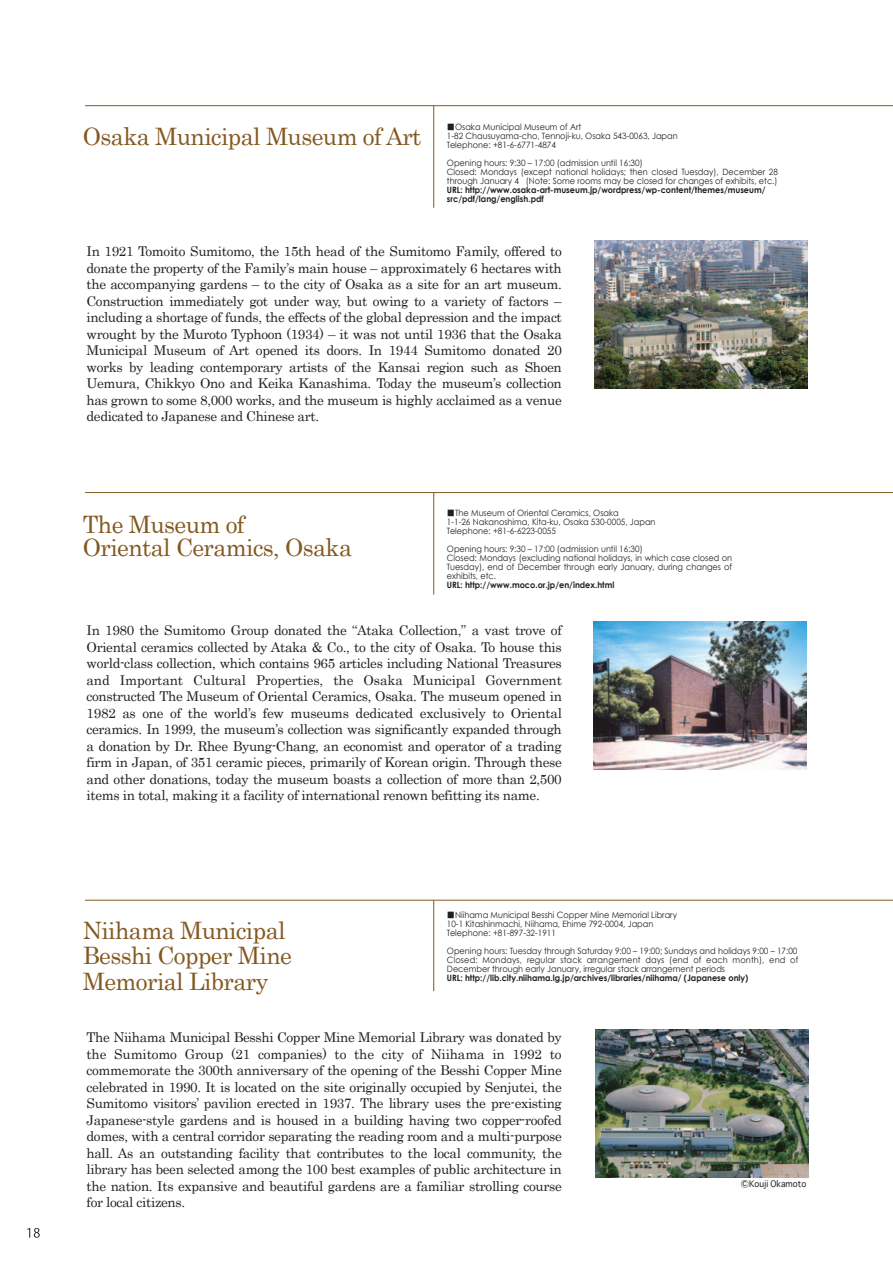
<style>
.page{position:relative;width:893px;height:1263px;background:#fff}
.page>*{position:absolute;margin:0;border:0;box-sizing:border-box;transform-origin:0 0}
.t1{font:24px/25.5px "Century";letter-spacing:-.025em;color:#835820}
.t2{font:13.5px/16.5px "Century";letter-spacing:-.025em;color:#231f20;text-align:justify}
.t3{font:8.7px/9px "Century Gothic";color:#231f20;scale:.94 1}
.t4{font:700 8.7px/9px "Century Gothic";color:#231f20;scale:.94 1}
.t5{font:8.7px "Osaka";color:#231f20;scale:.94 1}
.s1{font-family:"Osaka"}
</style>
<div class="page">
<hr style="left:85px;top:105px;width:808px;height:1px;background:#835820">
<hr style="left:433px;top:106px;width:1px;height:102px;background:#835820">
<hr style="left:85px;top:492px;width:808px;height:1px;background:#835820">
<hr style="left:433px;top:493px;width:1px;height:102px;background:#835820">
<hr style="left:85px;top:900px;width:808px;height:1px;background:#835820">
<hr style="left:433px;top:900px;width:1px;height:91px;background:#835820">
<img style="left:593px;top:622px;width:213px;height:148px">
<img style="left:595px;top:241px;width:212px;height:148px">
<img style="left:596px;top:1029px;width:213px;height:148px">
<svg style="left:27px;top:1228px;width:13px;height:10px"></svg>
<h1 class="t1" style="left:83px;top:122px;width:340px">Osaka Municipal Museum of Art</h1>
<p class="t3" style="left:447px;top:122px;width:247px"><span class="s1">■</span>Osaka Municipal Museum of Art<br>1-82 Chausuyama-cho, Tennoji-ku, Osaka 543-0063, Japan<br>Telephone: +81-6-6771-4874</p>
<p class="t3" style="left:447px;top:158px;width:354px">Opening hours: 9:30 – 17:00 (admission until 16:30)<br>Closed: Mondays (except national holidays; then closed Tuesday), December 28 through January 4 (Note: Some rooms may be closed for changes of exhibits, etc.)</p>
<p class="t4" style="left:447px;top:185px;width:340px">URL: http://www.osaka-art-museum.jp/wordpress/wp-content/themes/museum/ src/pdf/lang/english.pdf</p>
<p class="t2" style="left:87px;top:242px;width:477px">In 1921 Tomoito Sumitomo, the 15th head of the Sumitomo Family, offered to donate the property of the Family’s main house – approximately 6 hectares with the accompanying gardens – to the city of Osaka as a site for an art museum.<br>Construction immediately got under way, but owing to a variety of factors – including a shortage of funds, the effects of the global depression and the impact wrought by the Muroto Typhoon (1934) – it was not until 1936 that the Osaka Municipal Museum of Art opened its doors. In 1944 Sumitomo donated 20 works by leading contemporary artists of the Kansai region such as Shoen Uemura, Chikkyo Ono and Keika Kanashima. Today the museum’s collection has grown to some 8,000 works, and the museum is highly acclaimed as a venue dedicated to Japanese and Chinese art.</p>
<h1 class="t1" style="left:83px;top:511px;width:271px;line-height:22.5px">The Museum of<br>Oriental Ceramics, Osaka</h1>
<p class="t3" style="left:447px;top:509px;width:224px"><span class="s1">■</span>The Museum of Oriental Ceramics, Osaka<br>1-1-26 Nakanoshima, Kita-ku, Osaka 530-0005, Japan<br>Telephone: +81-6-6223-0055</p>
<p class="t3" style="left:447px;top:545px;width:305px">Opening hours: 9:30 – 17:00 (admission until 16:30)<br>Closed: Mondays (excluding national holidays, in which case closed on Tuesday), end of December through early January, during changes of exhibits, etc.</p>
<p class="t4" style="left:447px;top:581px;width:180px">URL: http://www.moco.or.jp/en/index.html</p>
<p class="t2" style="left:87px;top:621px;width:477px">In 1980 the Sumitomo Group donated the “Ataka Collection,” a vast trove of Oriental ceramics collected by Ataka &amp; Co., to the city of Osaka. To house this world-class collection, which contains 965 articles including National Treasures and Important Cultural Properties, the Osaka Municipal Government constructed The Museum of Oriental Ceramics, Osaka. The museum opened in 1982 as one of the world’s few museums dedicated exclusively to Oriental ceramics. In 1999, the museum’s collection was significantly expanded through a donation by Dr. Rhee Byung-Chang, an economist and operator of a trading firm in Japan, of 351 ceramic pieces, primarily of Korean origin. Through these and other donations, today the museum boasts a collection of more than 2,500 items in total, making it a facility of international renown befitting its name.</p>
<h1 class="t1" style="left:83px;top:915px;width:211px">Niihama Municipal<br>Besshi Copper Mine<br>Memorial Library</h1>
<p class="t3" style="left:447px;top:910px;width:246px"><span class="s1">■</span>Niihama Municipal Besshi Copper Mine Memorial Library<br>10-1 Kitashinmachi, Niihama, Ehime 792-0004, Japan<br>Telephone: +81-897-32-1911</p>
<p class="t3" style="left:447px;top:946px;width:375px;text-align:justify">Opening hours: Tuesday through Saturday 9:00 – 19:00; Sundays and holidays 9:00 – 17:00<br>Closed: Mondays, regular stack arrangement days (end of each month), end of December through early January, irregular stack arrangement periods</p>
<p class="t4" style="left:447px;top:973px;width:322px">URL: http://lib.city.niihama.lg.jp/archives/libraries/niihama/ (Japanese only)</p>
<p class="t2" style="left:87px;top:1028px;width:477px">The Niihama Municipal Besshi Copper Mine Memorial Library was donated by the Sumitomo Group (21 companies) to the city of Niihama in 1992 to commemorate the 300th anniversary of the opening of the Besshi Copper Mine celebrated in 1990. It is located on the site originally occupied by Senjutei, the Sumitomo visitors’ pavilion erected in 1937. The library uses the pre-existing Japanese-style gardens and is housed in a building having two copper-roofed domes, with a central corridor separating the reading room and a multi-purpose hall. As an outstanding facility that contributes to the local community, the library has been selected among the 100 best examples of public architecture in the nation. Its expansive and beautiful gardens are a familiar strolling course for local citizens.</p>
<p class="t5" style="left:741px;top:1178px;width:71px">○Kouji Okamoto</p>
<p class="t5" style="left:742px;top:1177px;width:6px">c</p>
</div>
